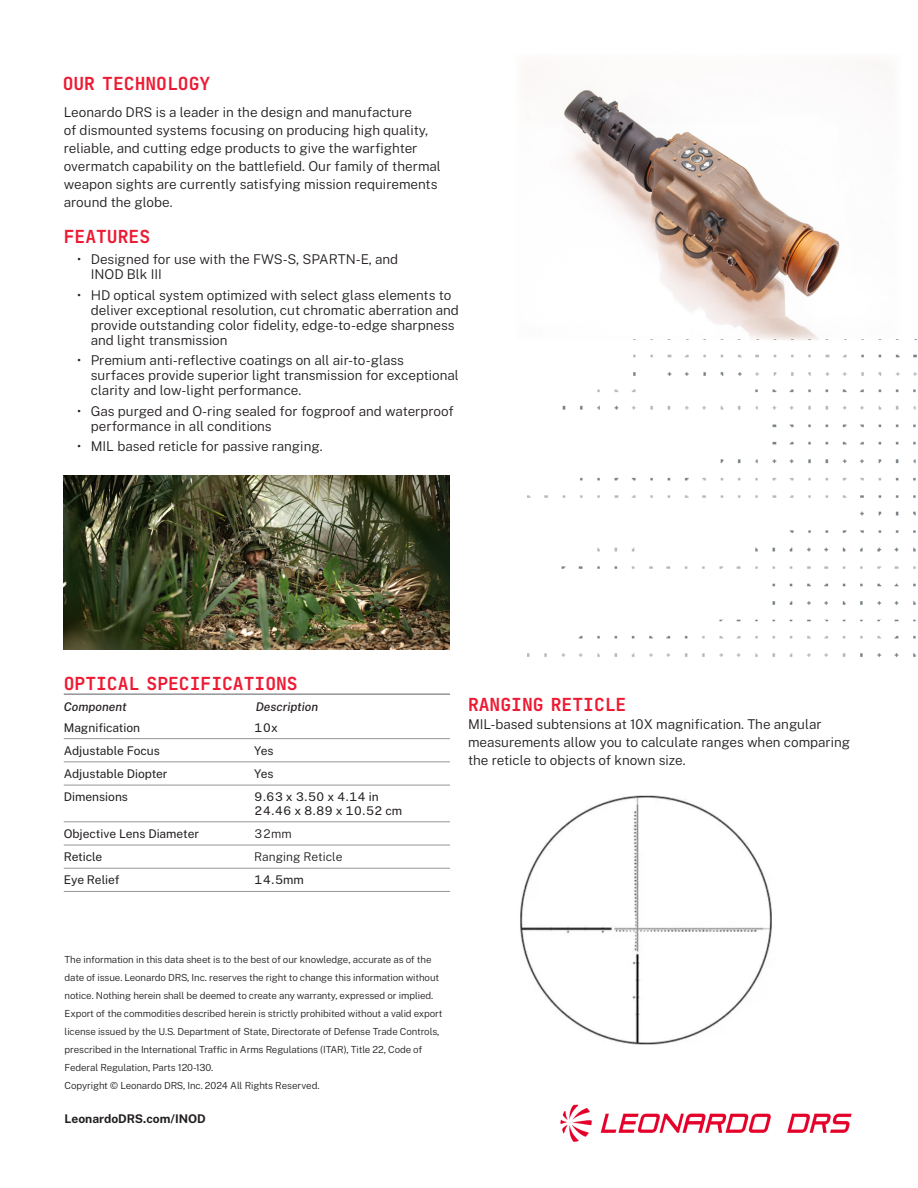
<style>
.page{position:relative;width:918px;height:1188px;background:#fff}
.page>*{position:absolute;margin:0;border:0;box-sizing:border-box;transform-origin:0 0}
.Heading_2_for_paragraphs{font:700 18px "Tekne LDO";color:#ed1a33}
.Table_heading{font:700 18px "Tekne LDO";color:#ed1a33}
.Paragraph_Text{font:700 18px "Tekne LDO";color:#ed1a33}
.Paragraph_Text-2{font:300 13.5px/18px "Public Sans";color:#231f20}
.Table_row{font:12px/13.5px "Public Sans";color:#231f20}
.t1{font:700 12px "Public Sans";color:#231f20}
.Heading_2_for_tables{font:italic 500 12px "Public Sans";color:#231f20}
.Table_row-2{font:300 12px "Public Sans";color:#231f20}
.Legal{font:300 9.75px/18px "Public Sans";letter-spacing:-.01em;color:#231f20}
</style>
<div class="page">
<img style="left:528px;top:354px;width:389px;height:303px">
<img style="left:520px;top:795px;width:252px;height:250px">
<div style="left:644px;top:949px;width:77px;height:26px;background:#fff"></div>
<img style="left:64px;top:475px;width:386px;height:175px">
<img style="left:523px;top:64px;width:376px;height:276px">
<hr style="left:64px;top:693px;width:386px;height:2px;background:#939598">
<hr style="left:64px;top:738px;width:386px;height:1px;background:#939598">
<hr style="left:64px;top:761px;width:386px;height:1px;background:#939598">
<hr style="left:64px;top:785px;width:386px;height:1px;background:#939598">
<hr style="left:64px;top:821px;width:386px;height:1px;background:#939598">
<hr style="left:64px;top:845px;width:386px;height:1px;background:#939598">
<hr style="left:64px;top:868px;width:386px;height:1px;background:#939598">
<hr style="left:64px;top:891px;width:386px;height:1px;background:#939598">
<img style="left:560px;top:1104px;width:292px;height:38px">
<p class="Heading_2_for_paragraphs" style="left:63px;top:70px;width:149px">OUR TECHNOLOGY</p>
<p class="Paragraph_Text-2" style="left:64px;top:103px;width:379px">Leonardo DRS is a leader in the design and manufacture<br>of dismounted systems focusing on producing high quality, reliable, and cutting edge products to give the warfighter overmatch capability on the battlefield. Our family of thermal weapon sights are currently satisfying mission requirements around the globe.</p>
<p class="Heading_2_for_paragraphs" style="left:64px;top:223px;width:88px">FEATURES</p>
<p class="Paragraph_Text-2" style="left:91px;top:251px;width:309px;line-height:15px;text-indent:-14px">• Designed for use with the FWS-S, SPARTN-E, and<br>INOD Blk III</p>
<p class="Paragraph_Text-2" style="left:91px;top:287px;width:370px;line-height:15px;text-indent:-14px">• HD optical system optimized with select glass elements to deliver exceptional resolution, cut chromatic aberration and provide outstanding color fidelity, edge-to-edge sharpness and light transmission</p>
<p class="Paragraph_Text-2" style="left:91px;top:352px;width:370px;line-height:15px;text-indent:-14px">• Premium anti-reflective coatings on all air-to-glass surfaces provide superior light transmission for exceptional clarity and low-light performance.</p>
<p class="Paragraph_Text-2" style="left:91px;top:403px;width:365px;line-height:15px;text-indent:-14px">• Gas purged and O-ring sealed for fogproof and waterproof performance in all conditions</p>
<p class="Paragraph_Text-2" style="left:77px;top:437px;width:247px">• MIL based reticle for passive ranging.</p>
<p class="Table_heading" style="left:64px;top:670px;width:236px">OPTICAL SPECIFICATIONS</p>
<p class="Heading_2_for_tables" style="left:64px;top:698px;width:64px">Component</p>
<p class="Heading_2_for_tables" style="left:256px;top:698px;width:64px">Description</p>
<p class="Table_row" style="left:64px;top:720px;width:78px">Magnification</p>
<p class="Table_row" style="left:254px;top:720px;width:25px">10x</p>
<p class="Table_row" style="left:64px;top:743px;width:98px">Adjustable Focus</p>
<p class="Table_row" style="left:254px;top:743px;width:21px">Yes</p>
<p class="Table_row" style="left:64px;top:766px;width:105px">Adjustable Diopter</p>
<p class="Table_row" style="left:254px;top:766px;width:21px">Yes</p>
<p class="Table_row" style="left:64px;top:789px;width:66px">Dimensions</p>
<p class="Table_row" style="left:254px;top:789px;width:149px">9.63 x 3.50 x 4.14 in<br>24.46 x 8.89 x 10.52 cm</p>
<p class="Table_row" style="left:64px;top:826px;width:137px">Objective Lens Diameter</p>
<p class="Table_row-2" style="left:254px;top:825px;width:39px">32mm</p>
<p class="Table_row" style="left:64px;top:849px;width:40px">Reticle</p>
<p class="Table_row-2" style="left:254px;top:848px;width:90px">Ranging Reticle</p>
<p class="Table_row" style="left:64px;top:873px;width:57px">Eye Relief</p>
<p class="Table_row" style="left:254px;top:873px;width:51px">14.5mm</p>
<p class="Paragraph_Text" style="left:468px;top:691px;width:160px">RANGING RETICLE</p>
<p class="Paragraph_Text-2" style="left:468px;top:715px;width:384px">MIL-based subtensions at 10X magnification. The angular measurements allow you to calculate ranges when comparing the reticle to objects of known size.</p>
<p class="Legal" style="left:65px;top:950px;width:379px">The information in this data sheet is to the best of our knowledge, accurate as of the date of issue. Leonardo DRS, Inc. reserves the right to change this information without notice. Nothing herein shall be deemed to create any warranty, expressed or implied.<br>Export of the commodities described herein is strictly prohibited without a valid export license issued by the U.S. Department of State, Directorate of Defense Trade Controls, prescribed in the International Traffic in Arms Regulations (ITAR), Title 22, Code of Federal Regulation, Parts 120-130.<br>Copyright © Leonardo DRS, Inc. 2024 All Rights Reserved.</p>
<p class="t1" style="left:65px;top:1110px;width:143px">LeonardoDRS.com/INOD</p>
</div>
